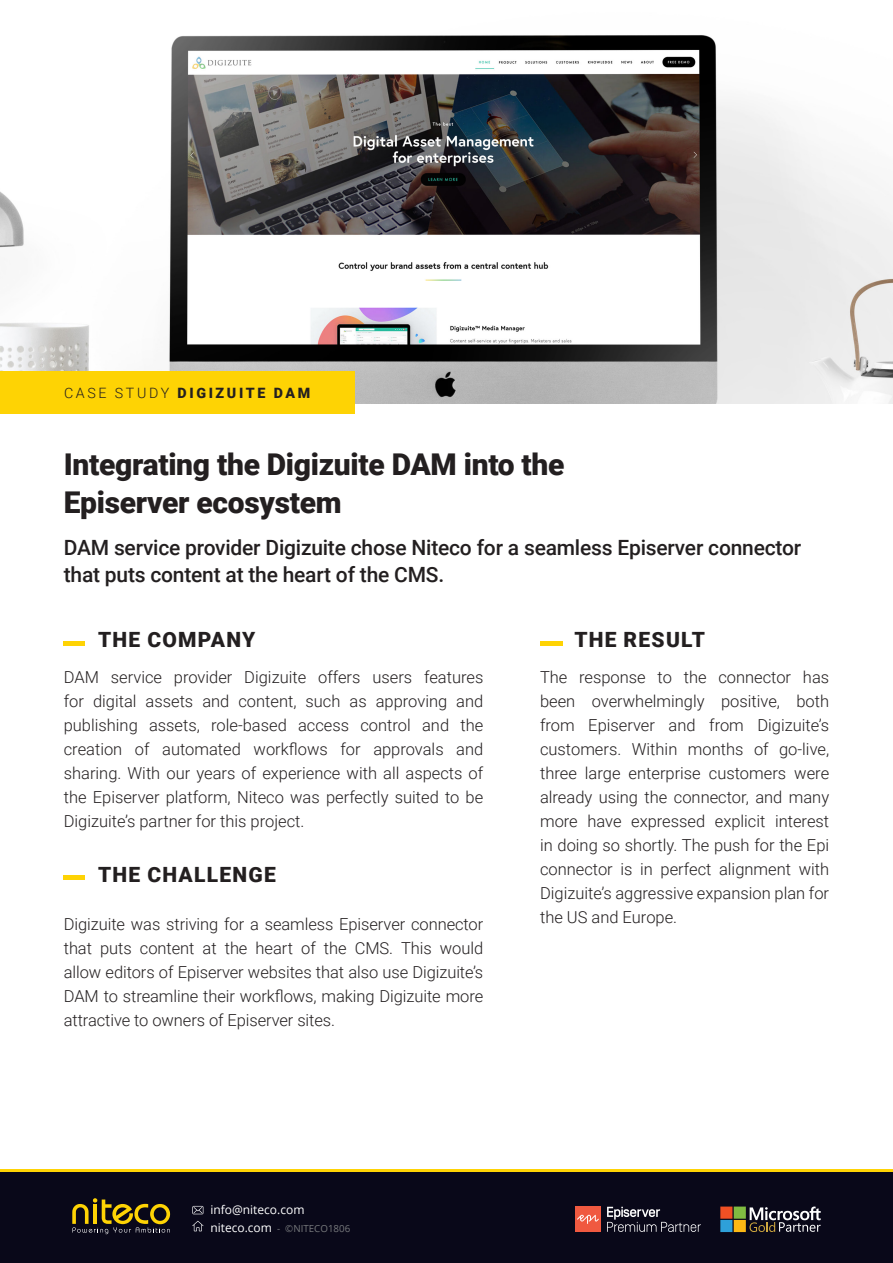
<style>
.page{position:relative;width:893px;height:1263px;background:#fff}
.page>*{position:absolute;margin:0;border:0;box-sizing:border-box;transform-origin:0 0}
.t1{font:900 30px "Roboto";letter-spacing:-.01em;color:#231f20}
.t2{font:500 21px/27px "Roboto";letter-spacing:-.01em;color:#231f20}
.t3{font:900 21px "Roboto";letter-spacing:.06em;color:#231f20}
.t4{font:300 16.5px/24px "Roboto";color:#231f20;text-align:justify}
.t5{font:900 14.25px "Roboto";letter-spacing:.185em;color:#231f20}
.t6{font:12px "Open Sans";color:#fff}
.t7{font:9.75px "Open Sans";color:#76787b}
.s1{font-weight:300}
.s2{font-size:12px;color:#fff}
</style>
<div class="page">
<img style="left:0;top:35px;width:893px;height:369px">
<div style="left:0;top:372px;width:354px;height:42px;background:#fed304"></div>
<hr style="left:540px;top:641px;width:23px;height:4px;background:#fed304">
<hr style="left:64px;top:641px;width:21px;height:4px;background:#fed304">
<hr style="left:64px;top:876px;width:21px;height:4px;background:#fed304">
<div style="left:0;top:1169px;width:893px;height:94px;background:#090819"></div>
<hr style="left:0;top:1169px;width:893px;height:3px;background:#fed304">
<svg style="left:192px;top:1206px;width:11px;height:8px"></svg>
<svg style="left:192px;top:1221px;width:11px;height:10px"></svg>
<svg style="left:72px;top:1198px;width:98px;height:36px"></svg>
<svg style="left:720px;top:1206px;width:101px;height:26px"></svg>
<div style="left:575px;top:1206px;width:26px;height:26px;background:#f05940"></div>
<svg style="left:577px;top:1215px;width:22px;height:9px"></svg>
<svg style="left:607px;top:1207px;width:94px;height:25px"></svg>
<p class="t5" style="left:64px;top:383px;width:248px"><span class="s1">CASE STUDY</span> DIGIZUITE DAM</p>
<p class="t1" style="left:64px;top:443px;width:502px">Integrating the Digizuite DAM into the</p>
<p class="t1" style="left:64px;top:481px;width:279px">Episerver ecosystem</p>
<p class="t2" style="left:64px;top:533px;width:739px">DAM service provider Digizuite chose Niteco for a seamless Episerver connector that puts content at the heart of the CMS.</p>
<p class="t3" style="left:98px;top:625px;width:159px">THE COMPANY</p>
<p class="t4" style="left:64px;top:665px;width:421px">DAM service provider Digizuite offers users features for digital assets and content, such as approving and publishing assets, role-based access control and the creation of automated workflows for approvals and sharing. With our years of experience with all aspects of the Episerver platform, Niteco was perfectly suited to be Digizuite’s partner for this project.</p>
<p class="t3" style="left:98px;top:860px;width:179px">THE CHALLENGE</p>
<p class="t4" style="left:64px;top:911px;width:421px">Digizuite was striving for a seamless Episerver connector that puts content at the heart of the CMS. This would allow editors of Episerver websites that also use Digizuite’s DAM to streamline their workflows, making Digizuite more attractive to owners of Episerver sites.</p>
<p class="t3" style="left:574px;top:625px;width:132px">THE RESULT</p>
<p class="t4" style="left:540px;top:665px;width:291px">The response to the connector has been overwhelmingly positive, both from Episerver and from Digizuite’s customers. Within months of go-live, three large enterprise customers were already using the connector, and many more have expressed explicit interest in doing so shortly. The push for the Epi connector is in perfect alignment with Digizuite’s aggressive expansion plan for the US and Europe.</p>
<p class="t6" style="left:210px;top:1201px;width:96px">info@niteco.com</p>
<p class="t7" style="left:210px;top:1221px;width:141px"><span class="s2">niteco.com</span> - ©NITECO1806</p>
</div>
